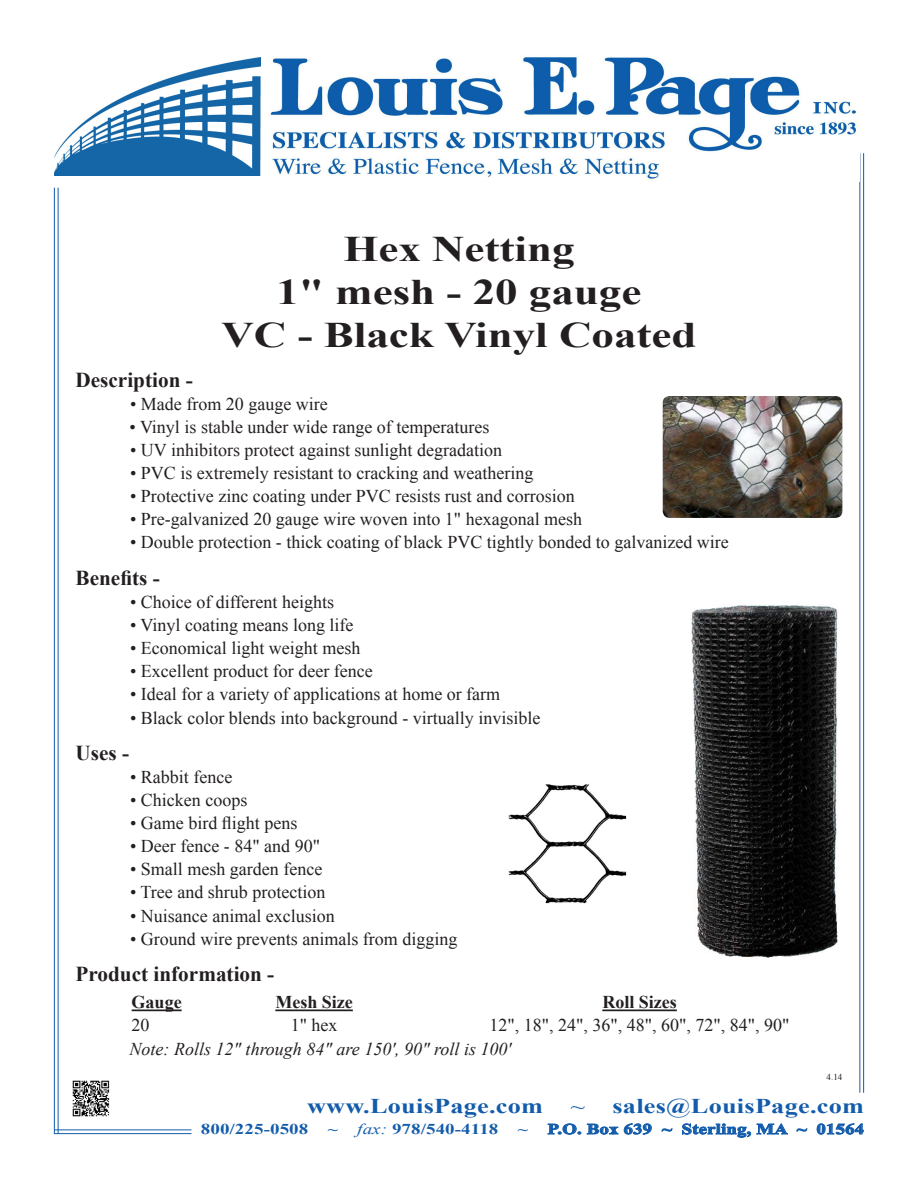
<style>
.page{position:relative;width:918px;height:1188px;background:#fff}
.page>*{position:absolute;margin:0;border:0;box-sizing:border-box;transform-origin:0 0}
.t1{font:700 36px "Times New Roman";color:#231f20;scale:1.25 1}
.t2{font:700 21.15px "Times New Roman";color:#231f20}
.t3{font:700 21px "Times New Roman";letter-spacing:.01em;color:#135cab;scale:1.25 1}
.t4{font:21px "Times New Roman";color:#135cab;scale:1.25 1}
.t5{font:18px "Times New Roman";color:#231f20}
.t6{font:italic 18px "Times New Roman";color:#231f20}
.t7{font:700 18px "Times New Roman";color:#231f20}
.t8{font:700 15px "Times New Roman";color:#135cab;scale:1.25 1}
.t9{font:9px "Times New Roman";color:#231f20}
.s1{font-weight:400;font-style:italic}
</style>
<div class="page">
<svg style="left:547px;top:1123px;width:105px;height:12px"></svg>
<svg style="left:661px;top:1128px;width:12px;height:4px"></svg>
<svg style="left:682px;top:1123px;width:106px;height:15px"></svg>
<svg style="left:796px;top:1128px;width:12px;height:4px"></svg>
<svg style="left:816px;top:1123px;width:48px;height:12px"></svg>
<hr style="left:863px;top:153px;width:1px;height:940px;background:#135cab">
<hr style="left:859px;top:153px;width:1px;height:940px;background:#135cab">
<hr style="left:58px;top:188px;width:1px;height:946px;background:#135cab">
<hr style="left:54px;top:188px;width:1px;height:946px;background:#135cab">
<hr style="left:54px;top:1129px;width:137px;height:1px;background:#135cab">
<hr style="left:54px;top:1133px;width:137px;height:1px;background:#135cab">
<img style="left:270px;top:57px;width:586px;height:123px">
<img style="left:54px;top:57px;width:207px;height:118px">
<hr style="left:132px;top:1009px;width:50px;height:2px;background:#231f20">
<hr style="left:275px;top:1009px;width:78px;height:2px;background:#231f20">
<hr style="left:602px;top:1009px;width:75px;height:2px;background:#231f20">
<img style="left:691px;top:605px;width:147px;height:353px">
<img style="left:508px;top:784px;width:119px;height:120px">
<img style="left:663px;top:396px;width:179px;height:122px">
<img style="left:72px;top:1080px;width:38px;height:37px">
<p class="t1" style="left:343px;top:224px;width:186px">Hex Netting</p>
<p class="t1" style="left:277px;top:267px;width:293px">1" mesh - 20 gauge</p>
<p class="t1" style="left:221px;top:311px;width:382px">VC - Black Vinyl Coated</p>
<p class="t2" style="left:76px;top:365px;width:119px">Description -</p>
<p class="t5" style="left:130px;top:392px;width:199px">• Made from 20 gauge wire</p>
<p class="t5" style="left:130px;top:415px;width:361px">• Vinyl is stable under wide range of temperatures</p>
<p class="t5" style="left:130px;top:438px;width:373px">• UV inhibitors protect against sunlight degradation</p>
<p class="t5" style="left:130px;top:461px;width:405px">• PVC is extremely resistant to cracking and weathering</p>
<p class="t5" style="left:130px;top:484px;width:446px">• Protective zinc coating under PVC resists rust and corrosion</p>
<p class="t5" style="left:130px;top:507px;width:454px">• Pre-galvanized 20 gauge wire woven into 1" hexagonal mesh</p>
<p class="t5" style="left:130px;top:530px;width:600px">• Double protection - thick coating of black PVC tightly bonded to galvanized wire</p>
<p class="t2" style="left:76px;top:563px;width:86px">Benefits -</p>
<p class="t5" style="left:130px;top:590px;width:205px">• Choice of different heights</p>
<p class="t5" style="left:130px;top:613px;width:225px">• Vinyl coating means long life</p>
<p class="t5" style="left:130px;top:636px;width:232px">• Economical light weight mesh</p>
<p class="t5" style="left:130px;top:659px;width:244px">• Excellent product for deer fence</p>
<p class="t5" style="left:130px;top:682px;width:372px">• Ideal for a variety of applications at home or farm</p>
<p class="t5" style="left:130px;top:705px;width:412px">• Black color blends into background - virtually invisible</p>
<p class="t2" style="left:76px;top:738px;width:55px">Uses -</p>
<p class="t5" style="left:130px;top:765px;width:104px">• Rabbit fence</p>
<p class="t5" style="left:130px;top:788px;width:119px">• Chicken coops</p>
<p class="t5" style="left:130px;top:811px;width:169px">• Game bird flight pens</p>
<p class="t5" style="left:130px;top:834px;width:191px">• Deer fence - 84" and 90"</p>
<p class="t5" style="left:130px;top:857px;width:194px">• Small mesh garden fence</p>
<p class="t5" style="left:130px;top:880px;width:197px">• Tree and shrub protection</p>
<p class="t5" style="left:130px;top:903px;width:206px">• Nuisance animal exclusion</p>
<p class="t5" style="left:130px;top:927px;width:329px">• Ground wire prevents animals from digging</p>
<p class="t2" style="left:76px;top:959px;width:200px">Product information -</p>
<p class="t7" style="left:132px;top:990px;width:52px">Gauge</p>
<p class="t7" style="left:275px;top:990px;width:79px">Mesh Size</p>
<p class="t7" style="left:602px;top:990px;width:76px">Roll Sizes</p>
<p class="t5" style="left:132px;top:1013px;width:19px">20</p>
<p class="t5" style="left:291px;top:1013px;width:48px">1" hex</p>
<p class="t5" style="left:490px;top:1013px;width:302px">12", 18", 24", 36", 48", 60", 72", 84", 90"</p>
<p class="t6" style="left:130px;top:1036px;width:383px">Note: Rolls 12" through 84" are 150', 90" roll is 100'</p>
<p class="t9" style="left:827px;top:1071px;width:17px">4.14</p>
<p class="t3" style="left:307px;top:1091px;width:190px">www.LouisPage.com</p>
<p class="t4" style="left:571px;top:1092px;width:13px">~</p>
<p class="t3" style="left:612px;top:1091px;width:203px">sales@LouisPage.com</p>
<p class="t8" style="left:201px;top:1119px;width:88px">800/225-0508</p>
<p class="t8" style="left:328px;top:1119px;width:9px">~</p>
<p class="t8" style="left:357px;top:1119px;width:115px"><span class="s1">fax:</span> 978/540-4118</p>
<p class="t8" style="left:518px;top:1119px;width:9px">~</p>
<p class="t8" style="left:547px;top:1119px;width:255px">P.O. Box 639 ~ Sterling, MA ~ 01564</p>
</div>
